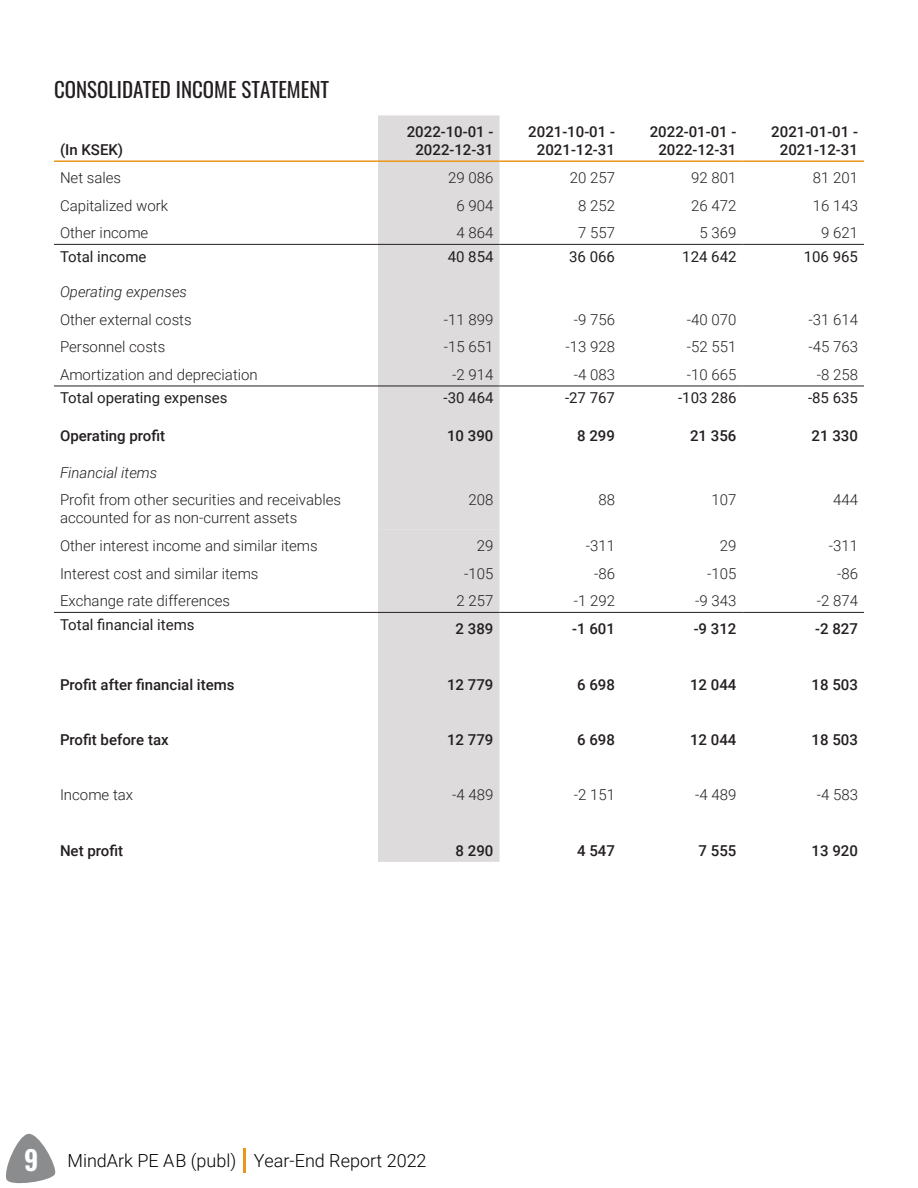
<style>
.page{position:relative;width:918px;height:1188px;background:#fff}
.page>*{position:absolute;margin:0;border:0;box-sizing:border-box;transform-origin:0 0}
.Subtitles{font:21px "Oswald";color:#231f20}
.t1{font:300 18px "Roboto";color:#000}
.t2{font:300 15px/18px "Roboto";color:#231f20}
.t3{font:500 15px/18px "Roboto";color:#231f20;text-align:center}
.t4{font:15px "Roboto";color:#231f20}
.t5{font:italic 300 15px "Roboto";color:#231f20}
.s1{font-family:"Oswald";font-weight:400;font-size:27px;color:#fff}
</style>
<div class="page">
<div style="left:378px;top:116px;width:122px;height:746px;background:#dddbdb"></div>
<div style="left:378px;top:189px;width:122px;height:340px;background:#dddbdb"></div>
<hr style="left:54px;top:160px;width:324px;height:2px;background:#ea9719">
<hr style="left:378px;top:160px;width:122px;height:2px;background:#ea9719">
<hr style="left:500px;top:160px;width:121px;height:2px;background:#ea9719">
<hr style="left:621px;top:160px;width:121px;height:2px;background:#ea9719">
<hr style="left:742px;top:160px;width:122px;height:2px;background:#ea9719">
<hr style="left:500px;top:244px;width:121px;height:1px;background:#231f20">
<hr style="left:621px;top:244px;width:121px;height:1px;background:#231f20">
<hr style="left:742px;top:244px;width:122px;height:1px;background:#231f20">
<hr style="left:500px;top:612px;width:121px;height:1px;background:#231f20">
<hr style="left:621px;top:612px;width:121px;height:1px;background:#231f20">
<hr style="left:742px;top:612px;width:122px;height:1px;background:#231f20">
<hr style="left:378px;top:386px;width:122px;height:1px;background:#231f20">
<hr style="left:500px;top:386px;width:121px;height:1px;background:#231f20">
<hr style="left:621px;top:386px;width:121px;height:1px;background:#231f20">
<hr style="left:742px;top:386px;width:122px;height:1px;background:#231f20">
<hr style="left:54px;top:244px;width:324px;height:1px;background:#231f20">
<hr style="left:378px;top:244px;width:122px;height:1px;background:#231f20">
<hr style="left:54px;top:386px;width:324px;height:1px;background:#231f20">
<hr style="left:54px;top:612px;width:324px;height:1px;background:#231f20">
<hr style="left:378px;top:612px;width:122px;height:1px;background:#231f20">
<svg style="left:6px;top:1134px;width:50px;height:49px"></svg>
<hr style="left:243px;top:1149px;width:2px;height:24px;background:#ea9719">
<p class="Subtitles" style="left:54px;top:71px;width:277px">CONSOLIDATED INCOME STATEMENT</p>
<p class="t3" style="left:60px;top:140px;width:65px">(In KSEK)</p>
<p class="t3" style="left:407px;top:122px;width:88px">2022-10-01 -<br>2022-12-31</p>
<p class="t3" style="left:528px;top:122px;width:88px">2021-10-01 -<br>2021-12-31</p>
<p class="t3" style="left:650px;top:122px;width:88px">2022-01-01 -<br>2022-12-31</p>
<p class="t3" style="left:771px;top:122px;width:88px">2021-01-01 -<br>2021-12-31</p>
<p class="t2" style="left:60px;top:168px;width:63px">Net sales</p>
<p class="t2" style="left:448px;top:168px;width:47px">29 086</p>
<p class="t2" style="left:570px;top:168px;width:47px">20 257</p>
<p class="t2" style="left:691px;top:168px;width:47px">92 801</p>
<p class="t2" style="left:813px;top:168px;width:47px">81 201</p>
<p class="t2" style="left:60px;top:196px;width:110px">Capitalized work</p>
<p class="t2" style="left:457px;top:196px;width:38px">6 904</p>
<p class="t2" style="left:578px;top:196px;width:38px">8 252</p>
<p class="t2" style="left:691px;top:196px;width:47px">26 472</p>
<p class="t2" style="left:813px;top:196px;width:47px">16 143</p>
<p class="t2" style="left:60px;top:223px;width:90px">Other income</p>
<p class="t2" style="left:457px;top:223px;width:38px">4 864</p>
<p class="t2" style="left:578px;top:223px;width:38px">7 557</p>
<p class="t2" style="left:700px;top:223px;width:38px">5 369</p>
<p class="t2" style="left:821px;top:223px;width:38px">9 621</p>
<p class="t4" style="left:60px;top:246px;width:88px">Total income</p>
<p class="t4" style="left:448px;top:246px;width:47px">40 854</p>
<p class="t4" style="left:569px;top:246px;width:47px">36 066</p>
<p class="t4" style="left:682px;top:246px;width:56px">124 642</p>
<p class="t4" style="left:804px;top:246px;width:56px">106 965</p>
<p class="t5" style="left:60px;top:281px;width:129px">Operating expenses</p>
<p class="t2" style="left:60px;top:310px;width:133px">Other external costs</p>
<p class="t2" style="left:444px;top:310px;width:51px">-11 899</p>
<p class="t2" style="left:574px;top:310px;width:43px">-9 756</p>
<p class="t2" style="left:687px;top:310px;width:51px">-40 070</p>
<p class="t2" style="left:808px;top:310px;width:51px">-31 614</p>
<p class="t2" style="left:60px;top:337px;width:107px">Personnel costs</p>
<p class="t2" style="left:444px;top:337px;width:51px">-15 651</p>
<p class="t2" style="left:565px;top:337px;width:51px">-13 928</p>
<p class="t2" style="left:687px;top:337px;width:51px">-52 551</p>
<p class="t2" style="left:808px;top:337px;width:51px">-45 763</p>
<p class="t2" style="left:60px;top:365px;width:199px">Amortization and depreciation</p>
<p class="t2" style="left:452px;top:365px;width:43px">-2 914</p>
<p class="t2" style="left:574px;top:365px;width:43px">-4 083</p>
<p class="t2" style="left:687px;top:365px;width:51px">-10 665</p>
<p class="t2" style="left:817px;top:365px;width:43px">-8 258</p>
<p class="t4" style="left:60px;top:387px;width:169px">Total operating expenses</p>
<p class="t4" style="left:444px;top:387px;width:52px">-30 464</p>
<p class="t4" style="left:565px;top:387px;width:52px">-27 767</p>
<p class="t4" style="left:678px;top:387px;width:60px">-103 286</p>
<p class="t4" style="left:808px;top:387px;width:52px">-85 635</p>
<p class="t3" style="left:60px;top:426px;width:107px">Operating profit</p>
<p class="t3" style="left:447px;top:426px;width:48px">10 390</p>
<p class="t3" style="left:577px;top:426px;width:39px">8 299</p>
<p class="t3" style="left:690px;top:426px;width:48px">21 356</p>
<p class="t3" style="left:812px;top:426px;width:48px">21 330</p>
<p class="t5" style="left:60px;top:462px;width:99px">Financial items</p>
<p class="t2" style="left:60px;top:490px;width:283px">Profit from other securities and receivables accounted for as non-current assets</p>
<p class="t2" style="left:469px;top:490px;width:26px">208</p>
<p class="t2" style="left:598px;top:490px;width:18px">88</p>
<p class="t2" style="left:712px;top:490px;width:26px">107</p>
<p class="t2" style="left:833px;top:490px;width:26px">444</p>
<p class="t2" style="left:60px;top:536px;width:259px">Other interest income and similar items</p>
<p class="t2" style="left:477px;top:536px;width:18px">29</p>
<p class="t2" style="left:586px;top:536px;width:31px">-311</p>
<p class="t2" style="left:720px;top:536px;width:18px">29</p>
<p class="t2" style="left:829px;top:536px;width:31px">-311</p>
<p class="t2" style="left:60px;top:564px;width:200px">Interest cost and similar items</p>
<p class="t2" style="left:464px;top:564px;width:31px">-105</p>
<p class="t2" style="left:594px;top:564px;width:22px">-86</p>
<p class="t2" style="left:707px;top:564px;width:31px">-105</p>
<p class="t2" style="left:837px;top:564px;width:22px">-86</p>
<p class="t2" style="left:60px;top:592px;width:172px">Exchange rate differences</p>
<p class="t2" style="left:457px;top:592px;width:38px">2 257</p>
<p class="t2" style="left:574px;top:592px;width:43px">-1 292</p>
<p class="t2" style="left:695px;top:592px;width:43px">-9 343</p>
<p class="t2" style="left:817px;top:592px;width:43px">-2 874</p>
<p class="t4" style="left:60px;top:614px;width:136px">Total financial items</p>
<p class="t3" style="left:456px;top:619px;width:39px">2 389</p>
<p class="t3" style="left:572px;top:619px;width:44px">-1 601</p>
<p class="t3" style="left:694px;top:619px;width:44px">-9 312</p>
<p class="t3" style="left:815px;top:619px;width:44px">-2 827</p>
<p class="t3" style="left:60px;top:675px;width:176px">Profit after financial items</p>
<p class="t3" style="left:447px;top:675px;width:48px">12 779</p>
<p class="t3" style="left:577px;top:675px;width:39px">6 698</p>
<p class="t3" style="left:690px;top:675px;width:48px">12 044</p>
<p class="t3" style="left:812px;top:675px;width:48px">18 503</p>
<p class="t3" style="left:60px;top:730px;width:110px">Profit before tax</p>
<p class="t3" style="left:447px;top:730px;width:48px">12 779</p>
<p class="t3" style="left:577px;top:730px;width:39px">6 698</p>
<p class="t3" style="left:690px;top:730px;width:48px">12 044</p>
<p class="t3" style="left:812px;top:730px;width:48px">18 503</p>
<p class="t2" style="left:60px;top:786px;width:75px">Income tax</p>
<p class="t2" style="left:452px;top:786px;width:43px">-4 489</p>
<p class="t2" style="left:574px;top:786px;width:43px">-2 151</p>
<p class="t2" style="left:695px;top:786px;width:43px">-4 489</p>
<p class="t2" style="left:817px;top:786px;width:43px">-4 583</p>
<p class="t3" style="left:60px;top:841px;width:65px">Net profit</p>
<p class="t3" style="left:456px;top:841px;width:39px">8 290</p>
<p class="t3" style="left:577px;top:841px;width:39px">4 547</p>
<p class="t3" style="left:699px;top:841px;width:39px">7 555</p>
<p class="t3" style="left:812px;top:841px;width:48px">13 920</p>
<p class="t1" style="left:24px;top:1148px;width:404px"><span class="s1">9</span> MindArk PE AB (publ) Year-End Report 2022</p>
</div>
